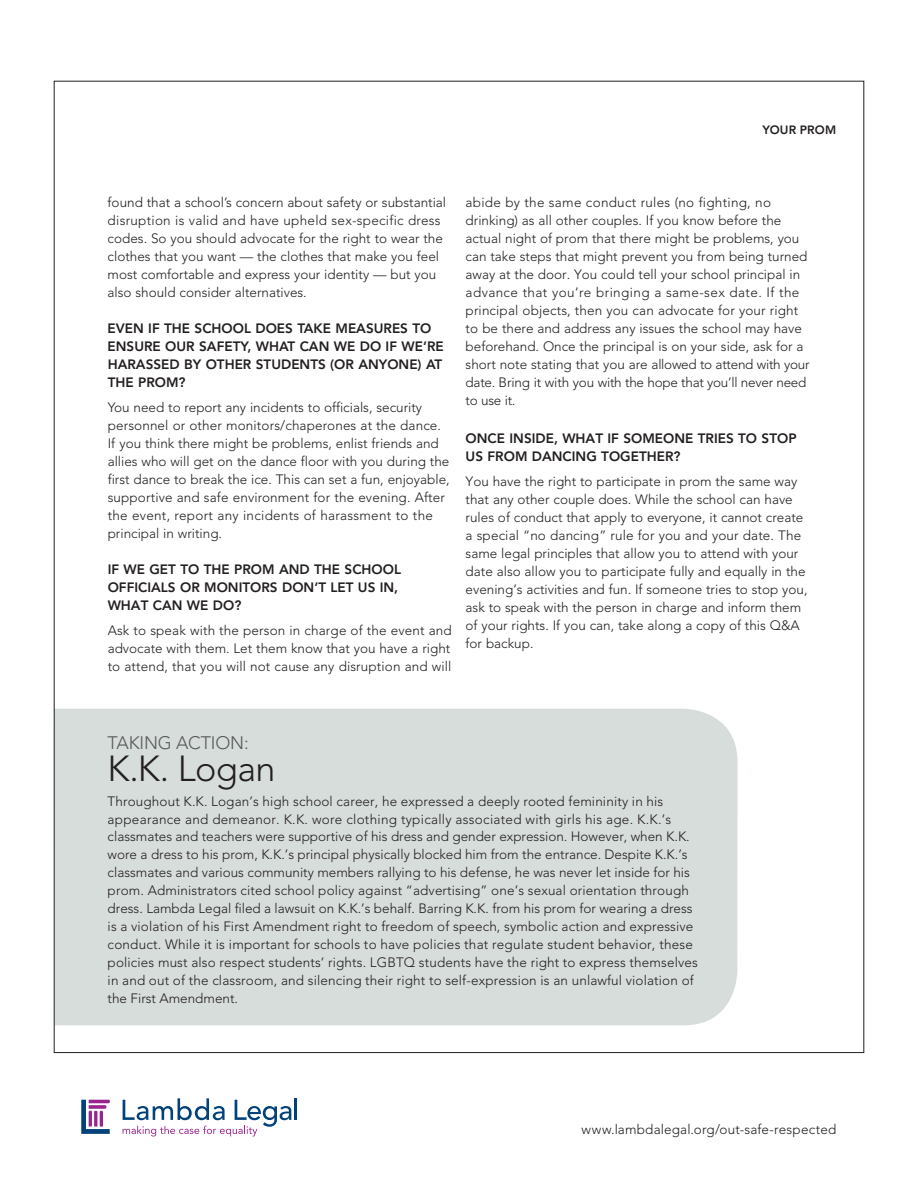
<style>
.page{position:relative;width:918px;height:1188px;background:#fff}
.page>*{position:absolute;margin:0;border:0;box-sizing:border-box;transform-origin:0 0}
.t1{font:300 36px "Avenir LT Std";color:#231f20}
.t2{font:300 18px "Avenir LT Std";letter-spacing:-.01em;color:#57585a}
.t3{font:300 13.5px/18px "Avenir LT Std";color:#231f20}
.t4{font:800 13.5px/18px "Avenir LT Std";color:#231f20}
.t5{font:800 12px "Avenir LT Std";color:#231f20}
</style>
<div class="page">
<div style="left:56px;top:709px;width:682px;height:316px;background:#d7ddda"></div>
<hr style="left:295px;top:1098px;width:2px;height:22px;background:#004279">
<svg style="left:123px;top:1098px;width:168px;height:39px"></svg>
<svg style="left:81px;top:1100px;width:29px;height:34px"></svg>
<p class="t5" style="left:762px;top:122px;width:75px">YOUR PROM</p>
<p class="t3" style="left:108px;top:194px;width:340px">found that a school’s concern about safety or substantial disruption is valid and have upheld sex-specific dress codes. So you should advocate for the right to wear the clothes that you want — the clothes that make you feel most comfortable and express your identity — but you also should consider alternatives.</p>
<p class="t4" style="left:108px;top:319px;width:116px">EVEN IF TH E SCHOO</p>
<p class="t4" style="left:108px;top:319px;width:338px;text-indent:136px">L DOES TAKE MEASURES TO<br>ENSURE OUR SAFETY, WHAT CAN WE DO IF WE’RE<br>HARASS ED BY OTH</p>
<p class="t4" style="left:235px;top:355px;width:207px">ER STUDENTS (OR ANYONE) AT</p>
<p class="t4" style="left:108px;top:373px;width:79px">TH E PROM?</p>
<p class="t3" style="left:108px;top:398px;width:344px">You need to report any incidents to officials, security personnel or other monitors/chaperones at the dance.<br>If you think there might be problems, enlist friends and allies who will get on the dance floor with you during the first dance to break the ice. This can set a fun, enjoyable, supportive and safe environment for the evening. After the event, report any incidents of harassment to the principal in writing.</p>
<p class="t4" style="left:108px;top:560px;width:266px">IF WE GET TO THE PROM AND THE SCHOO</p>
<p class="t4" style="left:394px;top:560px;width:9px">L</p>
<p class="t4" style="left:108px;top:578px;width:145px">OFFICIALS OR MONITORS</p>
<p class="t4" style="left:282px;top:578px;width:118px">DON’T LET US IN,</p>
<p class="t4" style="left:108px;top:596px;width:135px">WHAT CAN WE DO?</p>
<p class="t3" style="left:108px;top:621px;width:346px;text-align:justify">Ask to speak with the person in charge of the event and advocate with them. Let them know that you have a right to attend, that you will not cause any disruption and will</p>
<p class="t3" style="left:466px;top:193px;width:345px">abide by the same conduct rules (no fighting, no drinking) as all other couples. If you know before the actual night of prom that there might be problems, you can take steps that might prevent you from being turned away at the door. You could tell your school principal in advance that you’re bringing a same-sex date. If the principal objects, then you can advocate for your right to be there and address any issues the school may have beforehand. Once the principal is on your side, ask for a short note stating that you are allowed to attend with your date. B ring it with you with the hope that you’ll never need to use it.</p>
<p class="t4" style="left:466px;top:430px;width:306px">ONCE INSIDE, WHAT IF SOMEONE TRIES TO STO</p>
<p class="t4" style="left:788px;top:430px;width:10px">P</p>
<p class="t4" style="left:466px;top:448px;width:216px">US FROM DANCING TOGETH ER?</p>
<p class="t3" style="left:466px;top:472px;width:343px">You have the right to participate in prom the same way that any other couple does. While the school can have rules of conduct that apply to everyone, it cannot create a special “no dancing” rule for you and your date. The same legal principles that allow you to attend with your date also allow you to participate fully and equally in the evening’s activities and fun. If someone tries to stop you, ask to speak with the person in charge and inform them of your rights. If you can, take along a copy of this Q&amp;A for backup.</p>
<h2 class="t2" style="left:108px;top:732px;width:143px">takin g action :</h2>
<h1 class="t1" style="left:108px;top:747px;width:169px">K.K. Logan</h1>
<p class="t3" style="left:108px;top:792px;width:587px">Throughout K.K. Logan’s high school career, he expressed a deeply rooted femininity in his appearance and demeanor. K.K. wore clothing typically associated with girls his age. K.K.’s classmates and teachers were supportive of his dress and gender expression. H owever, when K.K. wore a dress to his prom, K.K.’s principal physically blocked him from the entrance. Despite K.K.’s classmates and various community members rallying to his defense, he was never let inside for his prom. Administrators cited school policy against “advertising” one’s sexual orientation through dress. Lambda Legal filed a lawsuit on K.K.’s behalf. Barring K.K. from his prom for wearing a dress is a violation of his First Amendment right to freedom of speech, symbolic action and expressive conduct. While it is important for schools to have policies that regulate student behavior, these policies must also respect students’ rights. LGBT</p>
<p class="t3" style="left:108px;top:954px;width:592px;text-indent:296px">Q students have the right to express themselves in and out of the classroom, and silencing their right to self-expression is an unlawful violation of the First Amendment.</p>
<p class="t3" style="left:582px;top:1120px;width:256px">www.lambdalegal.org/out-safe-respected</p>
</div>
